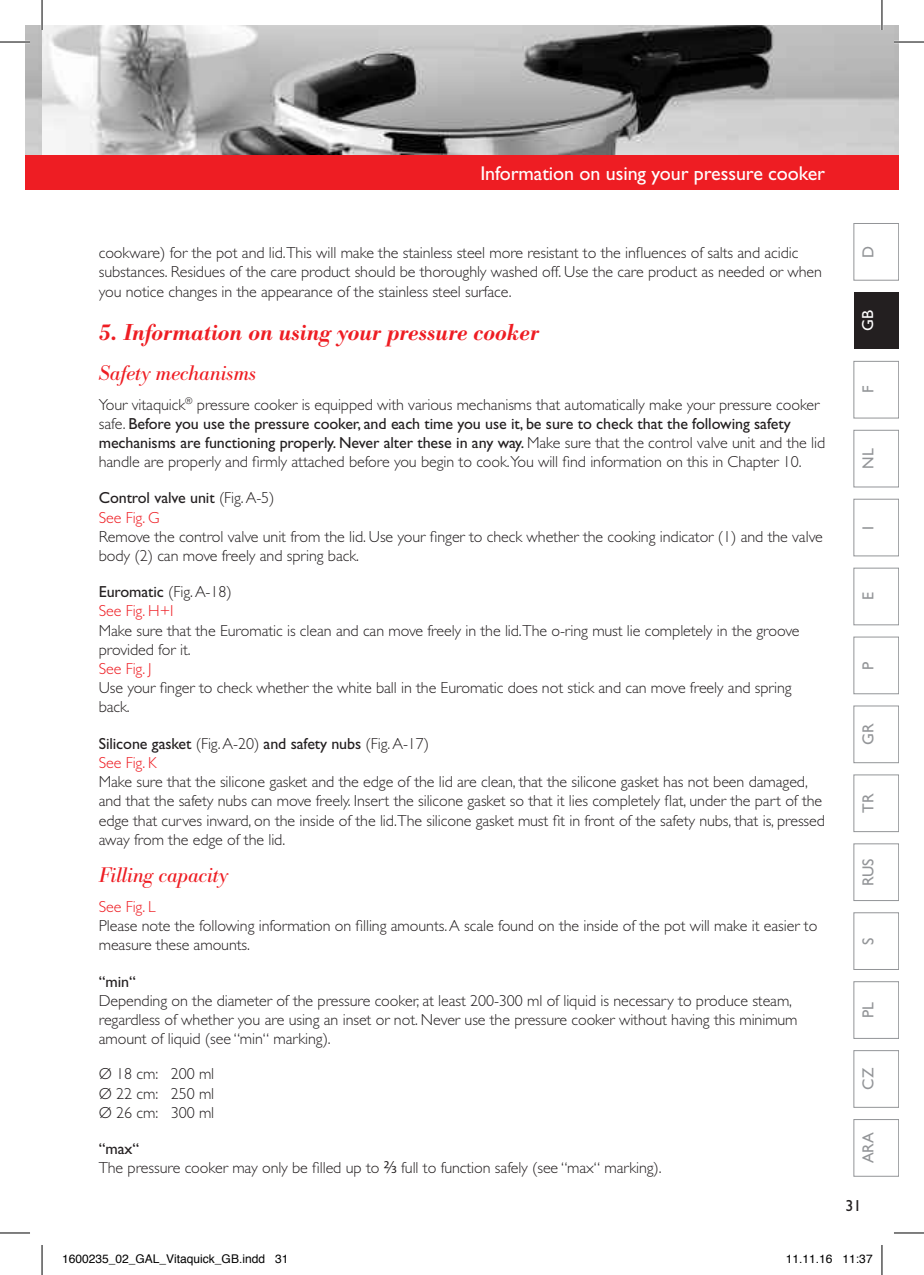
<style>
.page{position:relative;width:924px;height:1275px;background:#fff}
.page>*{position:absolute;margin:0;border:0;box-sizing:border-box;transform-origin:0 0}
.t1{font:italic 600 24px "Bodoni Antiqua T";color:#ee1d23}
.t2{font:italic 22px "Bodoni Antiqua T";letter-spacing:-.005em;color:#ee1d23}
.t3{font:20px "Gill Sans";letter-spacing:-.005em;color:#fff}
.t4{font:300 16px/19.2px "Gill Sans";letter-spacing:-.005em;color:#231f20}
.t5{font:16px/19.2px "Gill Sans";letter-spacing:-.005em;color:#231f20}
.t6{font:16px "Gill Sans";color:#939598}
.t7{font:300 16px "Gill Sans";letter-spacing:-.005em;color:#ee1d23}
.t8{font:16px "Gill Sans";color:#fff}
.t9{font:12px "Helvetica";color:#000}
.s1{font-weight:400}
.s2{font-weight:300}
.s3{font-weight:300;color:#ee1d23}
.s4{color:#ee1d23}
.s5{font-family:"Koz Go Pr 6 N";font-weight:400}
</style>
<div class="page">
<img style="left:25px;top:25px;width:873px;height:130px">
<div style="left:853px;top:223px;width:45px;height:57px;border:1px solid #939598"></div>
<div style="left:853px;top:292px;width:45px;height:57px;background:#231f20"></div>
<div style="left:853px;top:361px;width:45px;height:57px;border:1px solid #939598"></div>
<div style="left:853px;top:430px;width:45px;height:57px;border:1px solid #939598"></div>
<div style="left:853px;top:499px;width:45px;height:57px;border:1px solid #939598"></div>
<div style="left:853px;top:568px;width:45px;height:57px;border:1px solid #939598"></div>
<div style="left:853px;top:637px;width:45px;height:57px;border:1px solid #939598"></div>
<div style="left:853px;top:705px;width:45px;height:58px;border:1px solid #939598"></div>
<div style="left:853px;top:774px;width:45px;height:58px;border:1px solid #939598"></div>
<div style="left:853px;top:843px;width:45px;height:58px;border:1px solid #939598"></div>
<div style="left:853px;top:912px;width:45px;height:57px;border:1px solid #939598"></div>
<div style="left:853px;top:981px;width:45px;height:57px;border:1px solid #939598"></div>
<div style="left:853px;top:1050px;width:45px;height:57px;border:1px solid #939598"></div>
<div style="left:853px;top:1119px;width:45px;height:57px;border:1px solid #939598"></div>
<div style="left:25px;top:155px;width:17px;height:34px;background:#ee1d23"></div>
<div style="left:42px;top:155px;width:856px;height:34px;background:#ee1d23"></div>
<hr style="left:0;top:41px;width:30px;height:2px;background:#fff">
<hr style="left:893px;top:41px;width:30px;height:2px;background:#fff">
<hr style="left:41px;top:0;width:2px;height:30px;background:#fff">
<hr style="left:880px;top:0;width:2px;height:30px;background:#fff">
<hr style="left:0;top:42px;width:30px;height:1px;background:#000">
<hr style="left:893px;top:42px;width:30px;height:1px;background:#000">
<hr style="left:0;top:1232px;width:30px;height:1px;background:#000">
<hr style="left:893px;top:1232px;width:30px;height:1px;background:#000">
<hr style="left:42px;top:0;width:1px;height:30px;background:#000">
<hr style="left:42px;top:1245px;width:1px;height:30px;background:#000">
<hr style="left:881px;top:0;width:1px;height:30px;background:#000">
<hr style="left:881px;top:1245px;width:1px;height:30px;background:#000">
<p class="t3" style="left:480px;top:162px;width:346px">Information on using your pressure cooker</p>
<p class="t4" style="left:99px;top:243px;width:724px">cookware) for the pot and lid.This will make the stainless steel more resistant to the influences of salts and acidic substances. Residues of the care product should be thoroughly washed off. Use the care product as needed or when you notice changes in the appearance of the stainless steel surface.</p>
<h1 class="t1" style="left:99px;top:317px;width:441px">5. Information on using your pressure cooker</h1>
<h2 class="t2" style="left:99px;top:360px;width:159px">Safety mechanisms</h2>
<p class="t4" style="left:99px;top:395px;width:727px">Your vitaquick<sup>®</sup> pressure cooker is equipped with various mechanisms that automatically make your pressure cooker safe. <span class="s1">Before you use the pressure cooker, and each time you use it, be sure to check that the following safety mechanisms are functioning properly. Never alter these in any way.</span> Make sure that the control valve unit and the lid handle are properly and firmly attached before you begin to cook.You will find information on this in Chapter 10.</p>
<p class="t5" style="left:99px;top:488px;width:177px">Control valve unit <span class="s2">(Fig. A-5)<br></span><span class="s3">See Fig. G</span></p>
<p class="t4" style="left:99px;top:527px;width:725px">Remove the control valve unit from the lid. Use your finger to check whether the cooking indicator (1) and the valve body (2) can move freely and spring back.</p>
<p class="t4" style="left:99px;top:582px;width:134px"><span class="s1">Euromatic</span> (Fig. A-18)<br><span class="s4">See Fig. H+I</span></p>
<p class="t4" style="left:99px;top:621px;width:702px">Make sure that the Euromatic is clean and can move freely in the lid.The o-ring must lie completely in the groove provided for it.</p>
<p class="t7" style="left:99px;top:659px;width:54px">See Fig. J</p>
<p class="t4" style="left:99px;top:678px;width:694px">Use your finger to check whether the white ball in the Euromatic does not stick and can move freely and spring back.</p>
<p class="t5" style="left:99px;top:733px;width:331px">Silicone gasket <span class="s2">(Fig. A-20)</span> and safety nubs <span class="s2">(Fig. A-17)<br></span><span class="s3">See Fig. K</span></p>
<p class="t4" style="left:99px;top:772px;width:727px">Make sure that the silicone gasket and the edge of the lid are clean, that the silicone gasket has not been damaged, and that the safety nubs can move freely. Insert the silicone gasket so that it lies completely flat, under the part of the edge that curves inward, on the inside of the lid.The silicone gasket must fit in front of the safety nubs, that is, pressed away from the edge of the lid.</p>
<h2 class="t2" style="left:99px;top:862px;width:131px">Filling capacity</h2>
<p class="t7" style="left:99px;top:897px;width:58px">See Fig. L</p>
<p class="t4" style="left:99px;top:916px;width:719px">Please note the following information on filling amounts. A scale found on the inside of the pot will make it easier to measure these amounts.</p>
<p class="t5" style="left:99px;top:971px;width:39px">“min“</p>
<p class="t4" style="left:99px;top:990px;width:699px">Depending on the diameter of the pressure cooker, at least 200-300 ml of liquid is necessary to produce steam, regardless of whether you are using an inset or not. Never use the pressure cooker without having this minimum amount of liquid (see “min“ marking).</p>
<p class="t4" style="left:99px;top:1064px;width:117px;text-align:justify">Ø 18 cm: 200 ml Ø 22 cm: 250 ml Ø 26 cm: 300 ml</p>
<p class="t4" style="left:99px;top:1139px;width:564px"><span class="s1">“max“<br></span>The pressure cooker may only be filled up to <span class="s5">⅔</span> full to function safely (see “max“ marking).</p>
<p class="t6" style="left:858px;top:258px;width:14px;rotate:-90deg">D</p>
<p class="t8" style="left:858px;top:331px;width:22px;rotate:-90deg">GB</p>
<p class="t6" style="left:858px;top:393px;width:9px;rotate:-90deg">F</p>
<p class="t6" style="left:858px;top:469px;width:22px;rotate:-90deg">NL</p>
<p class="t6" style="left:858px;top:529px;width:5px;rotate:-90deg">I</p>
<p class="t6" style="left:858px;top:600px;width:9px;rotate:-90deg">E</p>
<p class="t6" style="left:858px;top:669px;width:10px;rotate:-90deg">P</p>
<p class="t6" style="left:858px;top:745px;width:23px;rotate:-90deg">GR</p>
<p class="t6" style="left:858px;top:813px;width:21px;rotate:-90deg">TR</p>
<p class="t6" style="left:858px;top:886px;width:29px;rotate:-90deg">RUS</p>
<p class="t6" style="left:858px;top:944px;width:9px;rotate:-90deg">S</p>
<p class="t6" style="left:858px;top:1018px;width:17px;rotate:-90deg">PL</p>
<p class="t6" style="left:858px;top:1089px;width:23px;rotate:-90deg">CZ</p>
<p class="t6" style="left:858px;top:1163px;width:33px;rotate:-90deg">ARA</p>
<p class="t5" style="left:845px;top:1195px;width:17px">31</p>
<p class="t9" style="left:62px;top:1249px;width:228px">1600235_02_GAL_Vitaquick_GB.indd 31</p>
<p class="t9" style="left:785px;top:1249px;width:88px">11.11.16 11:37</p>
</div>
